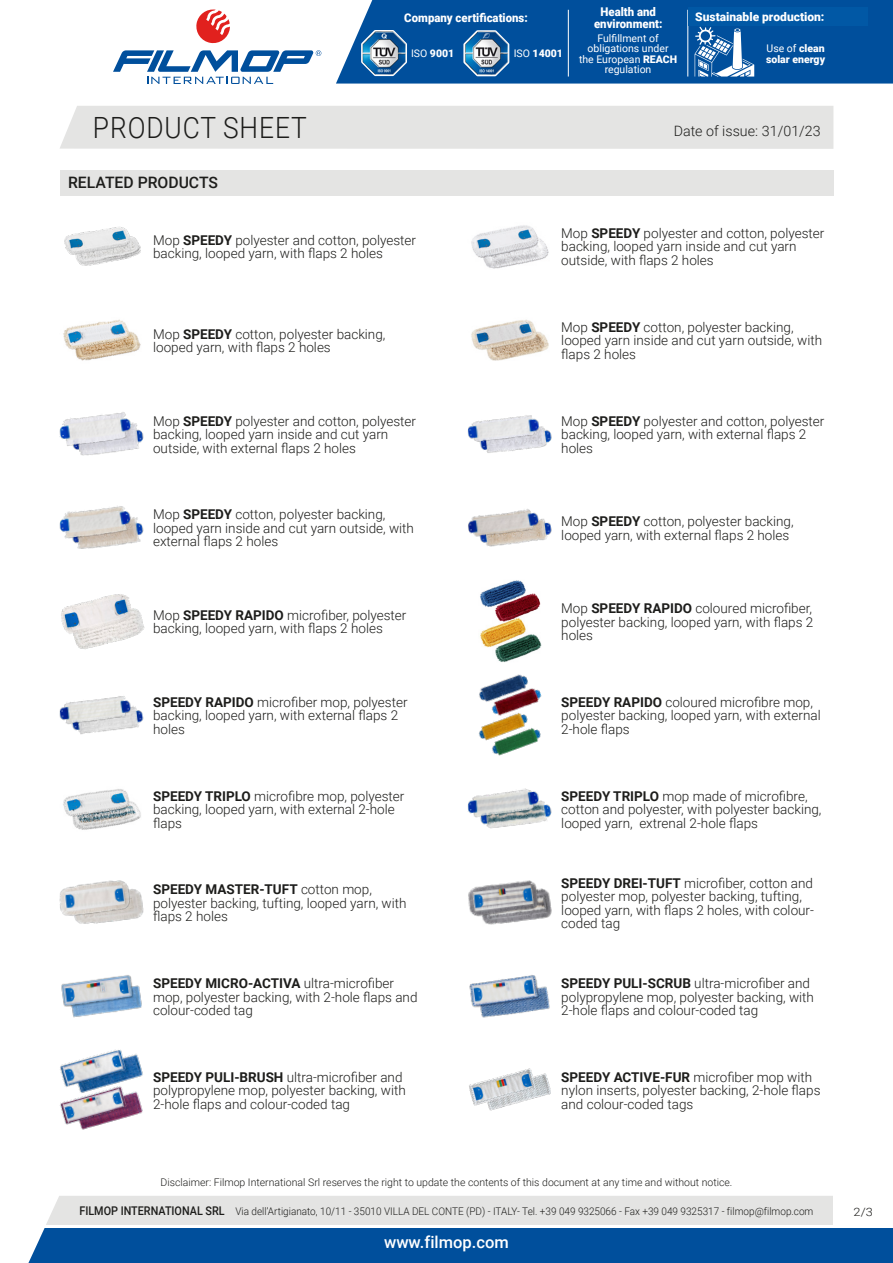
<style>
.page{position:relative;width:893px;height:1263px;background:#fff}
.page>*{position:absolute;margin:0;border:0;box-sizing:border-box;transform-origin:0 0}
.t1{font:300 29.25px "Roboto";letter-spacing:.035em;color:#1d1d1b;scale:.9 1}
.t2{font:500 16.5px "Roboto";color:#fff}
.t3{font:500 15.75px "Roboto";color:#1d1d1b}
.t4{font:300 14.25px "Roboto";color:#1d1d1b}
.t5{font:300 13.5px/13.5px "Roboto";color:#1d1d1b}
.t6{font:900 12px/12px "Roboto";color:#fff;text-align:center;scale:.95 1}
.t7{font:900 12px "Roboto";color:#fff}
.t8{font:300 11.55px "Roboto";color:#1d1d1b;scale:1.11 1}
.t9{font:300 10.5px "Roboto";color:#1d1d1b;scale:.95 1}
.t10{font:300 10.5px "Roboto";color:#1d1d1b}
.t11{font:10.5px/10.5px "Roboto";color:#fff;text-align:center}
.t12{font:900 10.5px/10.5px "Roboto";color:#fff}
.s1{font-weight:400}
.s2{font-weight:900}
.s3{font-weight:700}
.s4{font-weight:500;font-size:12px}
</style>
<div class="page">
<svg style="left:28px;top:1196px;width:865px;height:67px;background:#6793bc"></svg>
<div style="left:60px;top:106px;width:773px;height:43px;background:#e4e4e3"></div>
<svg style="left:196px;top:10px;width:34px;height:34px"></svg>
<svg style="left:113px;top:50px;width:208px;height:34px"></svg>
<svg style="left:336px;top:0;width:557px;height:84px;background:#0d58a1"></svg>
<svg style="left:462px;top:28px;width:49px;height:50px"></svg>
<img style="left:465px;top:32px;width:43px;height:43px">
<svg style="left:360px;top:28px;width:48px;height:49px"></svg>
<img style="left:362px;top:31px;width:44px;height:44px">
<hr style="left:568px;top:10px;width:1px;height:67px;background:#fff">
<hr style="left:688px;top:10px;width:1px;height:67px;background:#fff">
<svg style="left:695px;top:27px;width:59px;height:50px"></svg>
<div style="left:60px;top:170px;width:773px;height:25px;background:#e4e4e3"></div>
<img style="left:64px;top:227px;width:77px;height:39px">
<img style="left:471px;top:225px;width:78px;height:44px">
<img style="left:63px;top:319px;width:78px;height:42px">
<img style="left:471px;top:319px;width:78px;height:42px">
<img style="left:73px;top:423px;width:71px;height:33px">
<img style="left:60px;top:412px;width:74px;height:35px">
<img style="left:480px;top:426px;width:72px;height:27px">
<img style="left:468px;top:415px;width:74px;height:30px">
<img style="left:73px;top:517px;width:71px;height:32px">
<img style="left:60px;top:506px;width:74px;height:35px">
<img style="left:480px;top:518px;width:72px;height:29px">
<img style="left:468px;top:509px;width:74px;height:31px">
<img style="left:61px;top:594px;width:84px;height:55px">
<img style="left:480px;top:580px;width:46px;height:27px">
<img style="left:492px;top:592px;width:49px;height:24px">
<img style="left:480px;top:616px;width:46px;height:32px">
<img style="left:492px;top:632px;width:50px;height:30px">
<img style="left:72px;top:706px;width:72px;height:29px">
<img style="left:60px;top:696px;width:74px;height:31px">
<img style="left:479px;top:674px;width:49px;height:28px">
<img style="left:479px;top:720px;width:49px;height:21px">
<img style="left:489px;top:683px;width:53px;height:37px">
<img style="left:489px;top:724px;width:52px;height:32px">
<img style="left:63px;top:789px;width:78px;height:41px">
<img style="left:480px;top:801px;width:72px;height:28px">
<img style="left:468px;top:788px;width:74px;height:32px">
<img style="left:75px;top:889px;width:69px;height:35px">
<img style="left:60px;top:880px;width:74px;height:40px">
<img style="left:483px;top:888px;width:69px;height:37px">
<img style="left:468px;top:880px;width:74px;height:40px">
<img style="left:72px;top:985px;width:70px;height:33px">
<img style="left:61px;top:975px;width:75px;height:35px">
<img style="left:480px;top:986px;width:70px;height:32px">
<img style="left:469px;top:975px;width:73px;height:35px">
<img style="left:129px;top:1054px;width:14px;height:26px">
<img style="left:60px;top:1049px;width:69px;height:36px">
<img style="left:80px;top:1091px;width:63px;height:39px">
<img style="left:60px;top:1085px;width:69px;height:41px">
<img style="left:469px;top:1068px;width:82px;height:43px">
<hr style="left:45px;top:1225px;width:848px;height:2px;background:#fff">
<div style="left:833px;top:1196px;width:60px;height:31px;background:#fff"></div>
<div style="left:689px;top:8px;width:178px;height:18px;background:#0158a5"></div>
<p class="t6" style="left:404px;top:11px;width:131px">Company certifications:</p>
<p class="t12" style="left:411px;top:48px;width:45px"><span class="s1">ISO</span> 9001</p>
<p class="t12" style="left:514px;top:48px;width:51px"><span class="s1">ISO</span> 14001</p>
<p class="t6" style="left:594px;top:5px;width:73px">Health and environment:</p>
<p class="t11" style="left:579px;top:32px;width:100px">Fulfillment of obligations under the European <span class="s2">REACH </span>regulation</p>
<p class="t7" style="left:695px;top:9px;width:131px">Sustainable production:</p>
<p class="t6" style="left:713px;top:11px;width:101px">Energy Autonomy:</p>
<p class="t12" style="left:766px;top:43px;width:61px"><span class="s1">Use of</span> clean solar energy</p>
<h1 class="t1" style="left:93px;top:107px;width:239px">PRODUCT SHEET</h1>
<p class="t4" style="left:674px;top:121px;width:148px">Date of issue: 31/01/23</p>
<p class="t3" style="left:68px;top:172px;width:151px">RELATED PRODUCTS</p>
<p class="t5" style="left:153px;top:232px;width:265px">Mop <span class="s3">SPEEDY</span> polyester and cotton, polyester backing, looped yarn, with flaps 2 holes</p>
<p class="t5" style="left:561px;top:226px;width:265px">Mop <span class="s3">SPEEDY</span> polyester and cotton, polyester backing, looped yarn inside and cut yarn outside, with flaps 2 holes</p>
<p class="t5" style="left:153px;top:327px;width:234px">Mop <span class="s3">SPEEDY</span> cotton, polyester backing, looped yarn, with flaps 2 holes</p>
<p class="t5" style="left:561px;top:320px;width:262px">Mop <span class="s3">SPEEDY</span> cotton, polyester backing, looped yarn inside and cut yarn outside, with flaps 2 holes</p>
<p class="t5" style="left:153px;top:414px;width:265px">Mop <span class="s3">SPEEDY</span> polyester and cotton, polyester backing, looped yarn inside and cut yarn outside, with external flaps 2 holes</p>
<p class="t5" style="left:561px;top:414px;width:265px">Mop <span class="s3">SPEEDY</span> polyester and cotton, polyester backing, looped yarn, with external flaps 2 holes</p>
<p class="t5" style="left:153px;top:507px;width:262px">Mop <span class="s3">SPEEDY</span> cotton, polyester backing, looped yarn inside and cut yarn outside, with external flaps 2 holes</p>
<p class="t5" style="left:561px;top:514px;width:234px">Mop <span class="s3">SPEEDY</span> cotton, polyester backing, looped yarn, with external flaps 2 holes</p>
<p class="t5" style="left:153px;top:608px;width:255px">Mop <span class="s3">SPEEDY RAPIDO</span> microfiber, polyester backing, looped yarn, with flaps 2 holes</p>
<p class="t5" style="left:561px;top:601px;width:254px;text-align:justify">Mop <span class="s3">SPEEDY RAPIDO</span> coloured microfiber, polyester backing, looped yarn, with flaps 2 holes</p>
<p class="t5" style="left:153px;top:695px;width:256px"><span class="s3">SPEEDY RAPIDO</span> microfiber mop, polyester backing, looped yarn, with external flaps 2 holes</p>
<p class="t5" style="left:561px;top:695px;width:261px"><span class="s3">SPEEDY RAPIDO</span> coloured microfibre mop, polyester backing, looped yarn, with external<br>2-hole flaps</p>
<p class="t5" style="left:153px;top:788px;width:253px"><span class="s3">SPEEDY TRIPLO</span> microfibre mop, polyester backing, looped yarn, with external 2-hole flaps</p>
<p class="t5" style="left:561px;top:788px;width:262px"><span class="s3">SPEEDY TRIPLO</span> mop made of microfibre, cotton and polyester, with polyester backing, looped yarn, extrenal 2-hole flaps</p>
<p class="t5" style="left:153px;top:882px;width:255px"><span class="s3">SPEEDY MASTER-TUFT</span> cotton mop, polyester backing, tufting, looped yarn, with flaps 2 holes</p>
<p class="t5" style="left:561px;top:875px;width:254px"><span class="s3">SPEEDY DREI-TUFT</span> microfiber, cotton and polyester mop, polyester backing, tufting, looped yarn, with flaps 2 holes, with colour&shy;coded tag</p>
<p class="t5" style="left:153px;top:976px;width:266px"><span class="s3">SPEEDY MICRO-ACTIVA</span> ultra-microfiber mop, polyester backing, with 2-hole flaps and colour-coded tag</p>
<p class="t5" style="left:561px;top:976px;width:254px"><span class="s3">SPEEDY PULI-SCRUB</span> ultra-microfiber and polypropylene mop, polyester backing, with<br>2-hole flaps and colour-coded tag</p>
<p class="t5" style="left:153px;top:1070px;width:254px"><span class="s3">SPEEDY PULI-BRUSH</span> ultra-microfiber and polypropylene mop, polyester backing, with<br>2-hole flaps and colour-coded tag</p>
<p class="t5" style="left:561px;top:1070px;width:261px"><span class="s3">SPEEDY ACTIVE-FUR</span> microfiber mop with nylon inserts, polyester backing, 2-hole flaps and colour-coded tags</p>
<p class="t10" style="left:160px;top:1175px;width:573px">Disclaimer: Filmop International Srl reserves the right to update the contents of this document at any time and without notice.</p>
<p class="t9" style="left:79px;top:1204px;width:774px"><span class="s4">FILMOP INTERNATIONAL SRL</span> Via dell’Artigianato, 10/11 - 35010 VILLA DEL CONTE (PD) - ITALY- Tel. +39 049 9325066 - Fax +39 049 9325317 - filmop@filmop.com</p>
<p class="t2" style="left:384px;top:1230px;width:126px">www.filmop.com</p>
<p class="t8" style="left:854px;top:1204px;width:19px">2/3</p>
</div>
